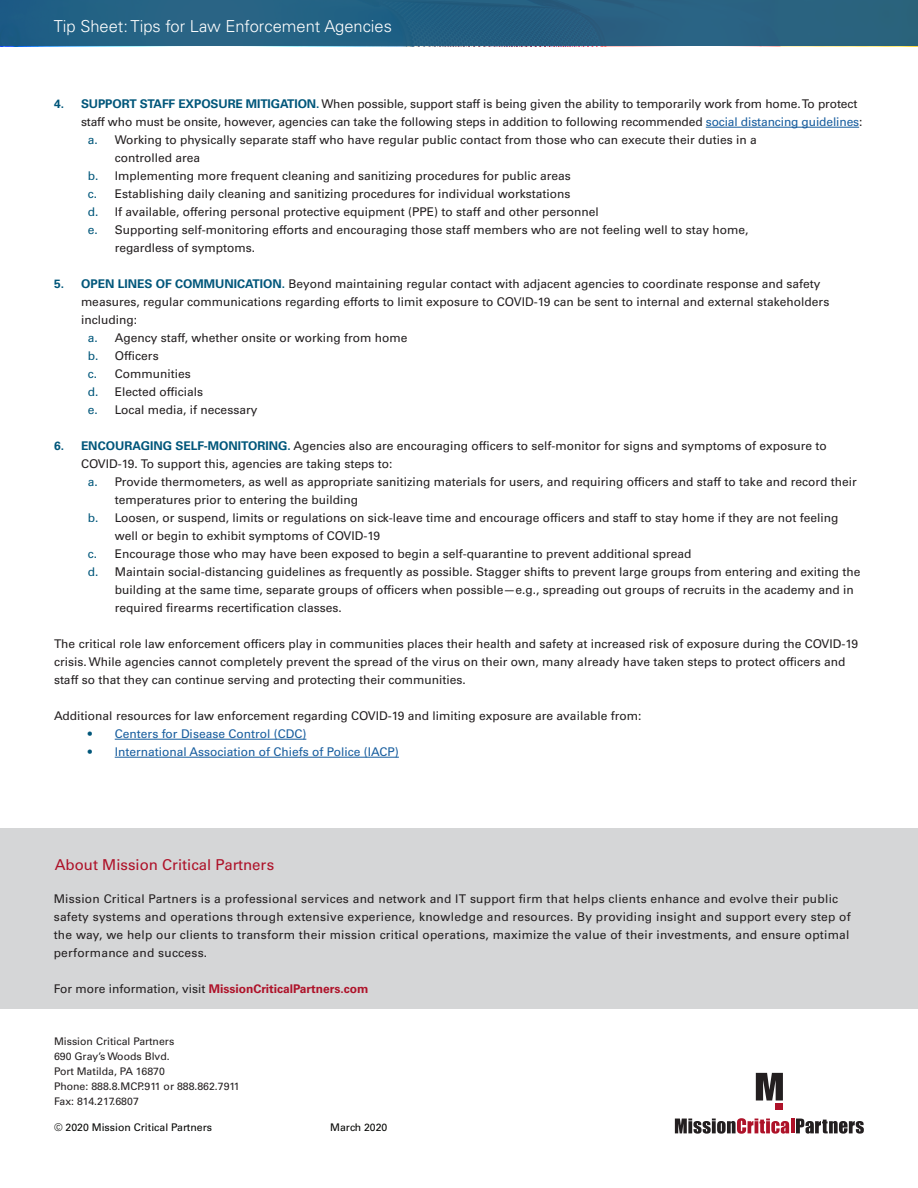
<style>
.page{position:relative;width:918px;height:1188px;background:#fff}
.page>*{position:absolute;margin:0;border:0;box-sizing:border-box;transform-origin:0 0}
.t1{font:300 16.5px "Univers LT Std";color:#fff}
.Main_Subhead{font:15px "Univers LT Std";color:#ae1229}
.Bullet_2nd_Level{font:12px/18px "Univers LT Std";color:#231f20}
.Body_Copy{font:12px/18px "Univers LT Std";color:#231f20}
.Body_Copy-2{font:12px/18px "Univers LT Std";letter-spacing:.02em;color:#231f20}
.Bullet_2nd_Level-2{font:12px "Univers LT Std";color:#175d9e}
.t2{font:700 12px "Univers LT Std";color:#ae1229}
.t3{font:10.5px/15px "Univers LT Std";color:#231f20}
.Left_Side_Body_Conte{font:10.5px "Univers LT Std";color:#040503}
.s1{font-weight:700;color:#00567a}
.s2{color:#175d9e}
.s3{color:#00567a}
.s4{font-weight:400;color:#231f20}
</style>
<div class="page">
<div style="left:0;top:0;width:918px;height:46px;background:#276384"></div>
<svg style="left:675px;top:1118px;width:114px;height:16px"></svg>
<hr style="left:791px;top:1119px;width:3px;height:14px;background:#ae1229">
<svg style="left:796px;top:1119px;width:68px;height:15px"></svg>
<div style="left:776px;top:1103px;width:7px;height:6px;background:#ae1229"></div>
<svg style="left:756px;top:1073px;width:27px;height:27px"></svg>
<div style="left:0;top:828px;width:918px;height:180px;background:#d5d6d7"></div>
<hr style="left:706px;top:127px;width:153px;height:1px;background:#175d9e">
<hr style="left:115px;top:739px;width:191px;height:1px;background:#175d9e">
<hr style="left:115px;top:757px;width:284px;height:1px;background:#175d9e">
<p class="t1" style="left:54px;top:16px;width:340px">Tip Sheet: Tips for Law Enforcement Agencies</p>
<p class="Body_Copy" style="left:81px;top:95px;width:783px;text-indent:-27px"><span class="s1">4. SUPPORT STAFF EXPOSURE MITIGATION.</span> When possible, support staff is being given the ability to temporarily work from home. To protect staff who must be onsite, however, agencies can take the following steps in addition to following recommended <span class="s2">social distancing guidelines</span>:</p>
<p class="Bullet_2nd_Level" style="left:115px;top:131px;width:644px;text-indent:-27px"><span class="s3">a.</span> Working to physically separate staff who have regular public contact from those who can execute their duties in a controlled area</p>
<p class="Bullet_2nd_Level" style="left:88px;top:167px;width:485px"><span class="s3">b.</span> Implementing more frequent cleaning and sanitizing procedures for public areas</p>
<p class="Bullet_2nd_Level" style="left:88px;top:185px;width:484px"><span class="s3">c.</span> Establishing daily cleaning and sanitizing procedures for individual workstations</p>
<p class="Bullet_2nd_Level" style="left:88px;top:203px;width:513px"><span class="s3">d.</span> If available, offering personal protective equipment (PPE) to staff and other personnel</p>
<p class="Bullet_2nd_Level" style="left:115px;top:221px;width:635px;text-indent:-27px"><span class="s3">e.</span> Supporting self-monitoring efforts and encouraging those staff members who are not feeling well to stay home, regardless of symptoms.</p>
<p class="Body_Copy" style="left:81px;top:275px;width:750px;text-indent:-27px"><span class="s1">5. OPEN LINES OF COMMUNICATION.</span> Beyond maintaining regular contact with adjacent agencies to coordinate response and safety measures, regular communications regarding efforts to limit exposure to COVID-19 can be sent to internal and external stakeholders including:</p>
<p class="Bullet_2nd_Level" style="left:88px;top:329px;width:321px"><span class="s3">a.</span> Agency staff, whether onsite or working from home</p>
<p class="Bullet_2nd_Level" style="left:88px;top:347px;width:72px"><span class="s3">b.</span> Officers</p>
<p class="Bullet_2nd_Level" style="left:88px;top:365px;width:104px"><span class="s3">c.</span> Communities</p>
<p class="Bullet_2nd_Level" style="left:88px;top:383px;width:117px"><span class="s3">d.</span> Elected officials</p>
<p class="Bullet_2nd_Level" style="left:88px;top:401px;width:171px"><span class="s3">e.</span> Local media, if necessary</p>
<p class="Body_Copy" style="left:81px;top:437px;width:747px;text-indent:-27px"><span class="s1">6. ENCOURAGING SELF-MONITORING.</span> Agencies also are encouraging officers to self-monitor for signs and symptoms of exposure to<br>COVID-19. To support this, agencies are taking steps to:</p>
<p class="Bullet_2nd_Level" style="left:115px;top:473px;width:744px;text-indent:-27px"><span class="s3">a.</span> Provide thermometers, as well as appropriate sanitizing materials for users, and requiring officers and staff to take and record their temperatures prior to entering the building</p>
<p class="Bullet_2nd_Level" style="left:115px;top:509px;width:725px;text-indent:-27px"><span class="s3">b.</span> Loosen, or suspend, limits or regulations on sick-leave time and encourage officers and staff to stay home if they are not feeling well or begin to exhibit symptoms of COVID-19</p>
<p class="Bullet_2nd_Level" style="left:88px;top:545px;width:605px"><span class="s3">c.</span> Encourage those who may have been exposed to begin a self-quarantine to prevent additional spread</p>
<p class="Bullet_2nd_Level" style="left:115px;top:563px;width:747px;text-indent:-27px"><span class="s3">d.</span> Maintain social-distancing guidelines as frequently as possible. Stagger shifts to prevent large groups from entering and exiting the building at the same time, separate groups of officers when possible—e.g., spreading out groups of recruits in the academy and in required firearms recertification classes.</p>
<p class="Body_Copy" style="left:54px;top:635px;width:806px">The critical role law enforcement officers play in communities places their health and safety at increased risk of exposure during the COVID-19 crisis. While agencies cannot completely prevent the spread of the virus on their own, many already have taken steps to protect officers and staff so that they can continue serving and protecting their communities.</p>
<p class="Body_Copy" style="left:54px;top:707px;width:589px">Additional resources for law enforcement regarding COVID-19 and limiting exposure are available from:</p>
<p class="Bullet_2nd_Level-2" style="left:88px;top:727px;width:220px"><span class="s3">•</span> Centers for Disease Control (CDC)</p>
<p class="Bullet_2nd_Level-2" style="left:88px;top:745px;width:313px"><span class="s3">•</span> International Association of Chiefs of Police (IACP)</p>
<p class="Main_Subhead" style="left:55px;top:856px;width:221px">About Mission Critical Partners</p>
<p class="Body_Copy-2" style="left:54px;top:890px;width:799px">Mission Critical Partners is a professional services and network and IT support firm that helps clients enhance and evolve their public safety systems and operations through extensive experience, knowledge and resources. By providing insight and support every step of the way, we help our clients to transform their mission critical operations, maximize the value of their investments, and ensure optimal performance and success.</p>
<p class="t2" style="left:54px;top:982px;width:316px"><span class="s4">For more information, visit</span> MissionCriticalPartners.com</p>
<p class="t3" style="left:54px;top:1033px;width:187px">Mission Critical Partners<br>690 Gray’s Woods Blvd.<br>Port Matilda, PA 16870<br>Phone: 888.8.MCP.911 or 888.862.7911<br>Fax: 814.217.6807</p>
<p class="Left_Side_Body_Conte" style="left:54px;top:1121px;width:159px">© 2020 Mission Critical Partners</p>
<p class="Left_Side_Body_Conte" style="left:330px;top:1121px;width:59px">March 2020</p>
</div>
